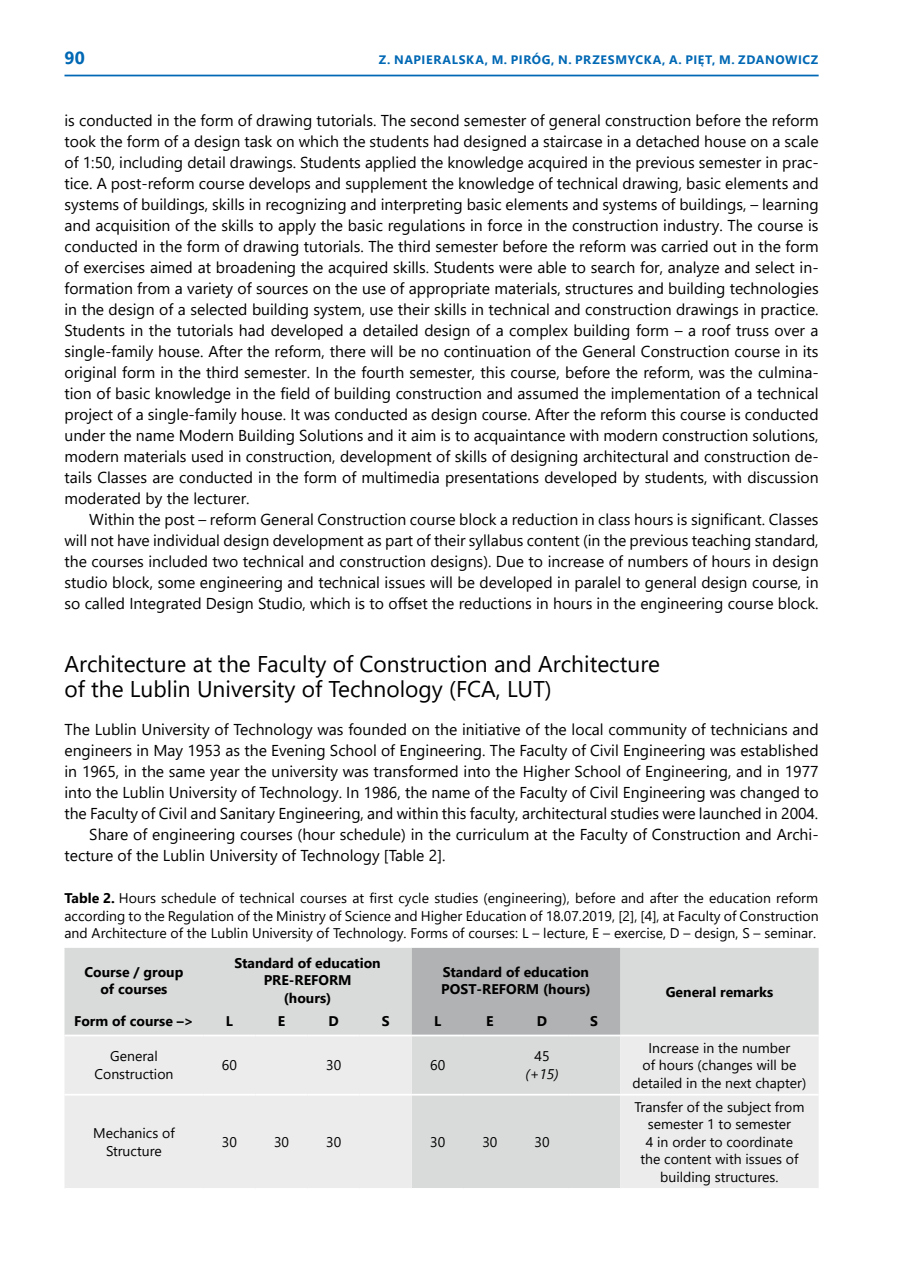
<style>
.page{position:relative;width:903px;height:1275px;background:#fff}
.page>*{position:absolute;margin:0;border:0;box-sizing:border-box;transform-origin:0 0}
.t1{font:22.75px/24.5px "Segoe UI";color:#000}
.t2{font:700 17.5px "Segoe UI";color:#0068b4}
.t3{font:15.75px/21px "Segoe UI";color:#000;text-align:justify}
.t4{font:14px/17.5px "Segoe UI";color:#000;text-align:center}
.t5{font:700 14px/17.5px "Segoe UI";color:#000;text-align:center}
.t6{font:italic 14px "Segoe UI";color:#000}
.t7{font:700 12.25px "Segoe UI";letter-spacing:.055em;color:#0068b4}
.s1{font-weight:700}
</style>
<div class="page">
<hr style="left:64px;top:75px;width:755px;height:1px;background:#0068b4">
<div style="left:64px;top:948px;width:755px;height:87px;background:#d9dada"></div>
<div style="left:412px;top:948px;width:208px;height:87px;background:#b1b2b3"></div>
<svg style="left:65px;top:1036px;width:754px;height:152px;background:#e6e7e7"></svg>
<hr style="left:64px;top:1094px;width:139px;height:1px;background:#fff">
<hr style="left:203px;top:1094px;width:52px;height:1px;background:#fff">
<hr style="left:255px;top:1094px;width:53px;height:1px;background:#fff">
<hr style="left:308px;top:1094px;width:52px;height:1px;background:#fff">
<hr style="left:360px;top:1094px;width:52px;height:1px;background:#fff">
<hr style="left:412px;top:1094px;width:52px;height:1px;background:#fff">
<hr style="left:464px;top:1094px;width:52px;height:1px;background:#fff">
<hr style="left:516px;top:1094px;width:52px;height:1px;background:#fff">
<hr style="left:568px;top:1094px;width:52px;height:1px;background:#fff">
<hr style="left:620px;top:1094px;width:199px;height:1px;background:#fff">
<p class="t2" style="left:64px;top:42px;width:22px">90</p>
<p class="t7" style="left:379px;top:49px;width:388px">Z. Napieralska, M. Piróg, N. Przesmycka, A. Pięt, M. Zdano</p>
<p class="t7" style="left:785px;top:49px;width:33px">wicz</p>
<p class="t3" style="left:64px;top:109px;width:756px">is conducted in the form of drawing tutorials. The second semester of general construction before the reform took the form of a design task on which the students had designed a staircase in a detached house on a scale of 1:50, including detail drawings. Students applied the knowledge acquired in the previous semester in prac&shy;tice. A post-reform course develops and supplement the knowledge of technical drawing, basic elements and systems of buildings, skills in recognizing and interpreting basic elements and systems of buildings, – learning and acquisition of the skills to apply the basic regulations in force in the construction industry. The course is conducted in the form of drawing tutorials. The third semester before the reform was carried out in the form of exercises aimed at broadening the acquired skills. Students were able to search for, analyze and select in&shy;formation from a variety of sources on the use of appropriate materials, structures and building technologies in the design of a selected building system, use their skills in technical and construction drawings in practice.<br>Students in the tutorials had developed a detailed design of a complex building form – a roof truss over a single-family house. After the reform, there will be no continuation of the General Construction course in its original form in the third semester. In the fourth semester, this course, before the reform, was the culmina&shy;tion of basic knowledge in the field of building construction and assumed the implementation of a technical project of a single-family house. It was conducted as design course. After the reform this course is conducted under the name Modern Building Solutions and it aim is to acquaintance with modern construction solutions, modern materials used in construction, development of skills of designing architectural and construction de&shy;tails Classes are conducted in the form of multimedia presentations developed by students, with discussion moderated by the lecturer.</p>
<p class="t3" style="left:64px;top:507px;width:756px;text-indent:25px">Within the post – reform General Construction course block a reduction in class hours is significant. Classes will not have individual design development as part of their syllabus content (in the previous teaching standard, the courses included two technical and construction designs). Due to increase of numbers of hours in design studio block, some engineering and technical issues will be developed in paralel to general design course, in so called Integrated Design Studio, which is to offset the reductions in hours in the engineering course block.</p>
<h1 class="t1" style="left:64px;top:650px;width:597px">Architecture at the Faculty of Construction and Architecture of the Lublin University of Technology (FCA, LUT)</h1>
<p class="t3" style="left:64px;top:718px;width:756px">The Lublin University of Technology was founded on the initiative of the local community of technicians and</p>
<p class="t3" style="left:64px;top:739px;width:756px">engineers in May 1953 as the Evening School of Engineering. The Faculty of Civil Engineering was established</p>
<p class="t3" style="left:64px;top:760px;width:756px">in 1965, in the same year the university was transformed into the Higher School of Engineering, and in 1977</p>
<p class="t3" style="left:64px;top:780px;width:756px">into the Lublin University of Technology. In 1986, the name of the Faculty of Civil Engineering was changed to</p>
<p class="t3" style="left:64px;top:801px;width:755px">the Faculty of Civil and Sanitary Engineering, and within this faculty, architectural studies were launched in 2004.</p>
<p class="t3" style="left:89px;top:822px;width:731px">Share of engineering courses (hour schedule) in the curriculum at the Faculty of Construction and Archi-</p>
<p class="t3" style="left:64px;top:843px;width:382px">tecture of the Lublin University of Technology [Table 2].</p>
<p class="t4" style="left:64px;top:888px;width:756px;text-align:justify"><span class="s1">Table 2.</span> Hours schedule of technical courses at first cycle studies (engineering), before and after the education reform according to the Regulation of the Ministry of Science and Higher Education of 18.07.2019, [2], [4], at Faculty of Construction and Architecture of the Lublin University of Technology. Forms of courses: L – lecture, E – exercise, D – design, S – seminar.</p>
<p class="t5" style="left:84px;top:962px;width:100px">Course / group of courses</p>
<p class="t5" style="left:234px;top:953px;width:148px">Standard of education<br>PRE-REFORM<br>(hours)</p>
<p class="t5" style="left:441px;top:962px;width:151px;text-align:left">Standard of education<br>POST-REFORM (hours)</p>
<p class="t5" style="left:666px;top:982px;width:109px">General remarks</p>
<p class="t5" style="left:74px;top:1011px;width:121px">Form of course –&gt;</p>
<p class="t5" style="left:226px;top:1011px;width:9px">L</p>
<p class="t5" style="left:278px;top:1011px;width:9px">E</p>
<p class="t5" style="left:328px;top:1011px;width:10px">D</p>
<p class="t5" style="left:382px;top:1011px;width:9px">S</p>
<p class="t5" style="left:434px;top:1011px;width:9px">L</p>
<p class="t5" style="left:486px;top:1011px;width:9px">E</p>
<p class="t5" style="left:537px;top:1011px;width:10px">D</p>
<p class="t5" style="left:590px;top:1011px;width:9px">S</p>
<p class="t4" style="left:94px;top:1046px;width:81px">General<br>Construction</p>
<p class="t4" style="left:222px;top:1055px;width:17px">60</p>
<p class="t4" style="left:326px;top:1055px;width:17px">30</p>
<p class="t4" style="left:430px;top:1055px;width:17px">60</p>
<p class="t4" style="left:534px;top:1046px;width:17px">45</p>
<p class="t6" style="left:525px;top:1061px;width:35px">(+15)</p>
<p class="t4" style="left:93px;top:1123px;width:83px">Mechanics of<br>Structure</p>
<p class="t4" style="left:222px;top:1132px;width:17px">30</p>
<p class="t4" style="left:274px;top:1132px;width:17px">30</p>
<p class="t4" style="left:326px;top:1132px;width:17px">30</p>
<p class="t4" style="left:430px;top:1132px;width:17px">30</p>
<p class="t4" style="left:482px;top:1132px;width:17px">30</p>
<p class="t4" style="left:534px;top:1132px;width:17px">30</p>
<p class="t4" style="left:632px;top:1038px;width:175px">Increase in the number<br>of hours (changes will be detailed in the next chapter)</p>
<p class="t4" style="left:634px;top:1097px;width:172px">Transfer of the subject from semester 1 to semester<br>4 in order to coordinate the content with issues of building structures.</p>
</div>
